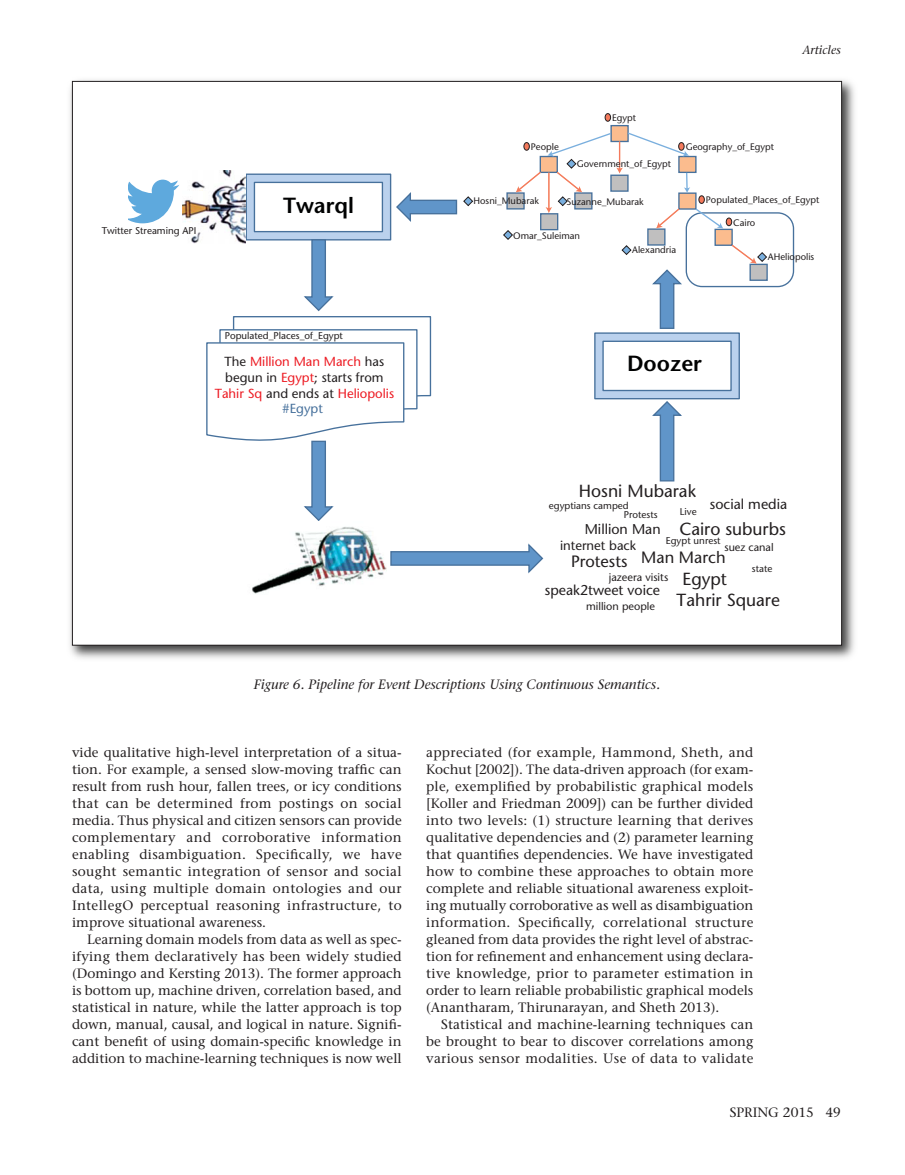
<style>
.page{position:relative;width:905px;height:1175px;background:#fff}
.page>*{position:absolute;margin:0;border:0;box-sizing:border-box;transform-origin:0 0}
.t1{font:600 21.9px "Stone Sans Std";color:#010202}
.t2{font:500 17.55px/21.3px "Stone Sans Std";color:#231f20}
.t3{font:500 16.35px "Stone Sans Std";color:#231f20}
.t4{font:500 14.25px "Stone Sans Std";color:#231f20}
.t5{font:500 13.5px/17px "Stone Serif Std";color:#231f20;text-align:justify}
.t6{font:italic 500 13.5px "Stone Serif Std";color:#231f20}
.t7{font:500 13.05px/15.8px "Stone Sans Std";color:#ed1c24;text-align:center}
.t8{font:500 13.05px "Stone Sans Std";color:#231f20}
.t9{font:italic 500 12px "Stone Serif Std";color:#231f20}
.t10{font:500 10.95px "Stone Sans Std";color:#231f20}
.t11{font:500 9.9px "Stone Sans Std";color:#231f20}
.t12{font:500 9.45px "Stone Sans Std";color:#231f20}
.s1{color:#231f20}
.s2{color:#47719c}
.s3{font-size:14.25px}
</style>
<div class="page">
<img style="left:70px;top:80px;width:785px;height:579px">
<div style="left:73px;top:82px;width:768px;height:563px;background:#fff"></div>
<svg style="left:390px;top:543px;width:154px;height:30px"></svg>
<img style="left:183px;top:171px;width:49px;height:72px">
<img style="left:252px;top:526px;width:135px;height:68px">
<svg style="left:128px;top:180px;width:51px;height:43px"></svg>
<div style="left:685px;top:212px;width:109px;height:75px;border:1px solid #47719c;border-radius:16px"></div>
<div style="left:611px;top:126px;width:17px;height:15px;background:#fbbc8e"></div>
<div style="left:610px;top:125px;width:18px;height:17px;border:1px solid #47719c"></div>
<svg style="left:606px;top:115px;width:3px;height:5px"></svg>
<div style="left:604px;top:113px;width:7px;height:9px;border:1px solid #231f20;border-radius:50%"></div>
<svg style="left:205px;top:174px;width:268px;height:347px"></svg>
<svg style="left:503px;top:131px;width:264px;height:351px"></svg>
<p class="t11" style="left:102px;top:227px;width:96px">Twitter Streaming API</p>
<h1 class="t1" style="left:283px;top:197px;width:72px">Twarql</h1>
<p class="t12" style="left:612px;top:114px;width:25px">Egypt</p>
<p class="t9" style="left:802px;top:45px;width:40px">Articles</p>
<p class="t12" style="left:531px;top:143px;width:29px">People</p>
<p class="t12" style="left:685px;top:143px;width:90px">Geography_of_Egypt</p>
<p class="t12" style="left:577px;top:160px;width:96px">Government_of_Egypt</p>
<p class="t12" style="left:706px;top:196px;width:115px">Populated_Places_of_Egypt</p>
<p class="t12" style="left:733px;top:219px;width:24px">Cairo</p>
<p class="t12" style="left:473px;top:197px;width:67px">Hosni_Mubarak</p>
<p class="t12" style="left:566px;top:198px;width:78px">Suzanne_Mubarak</p>
<p class="t12" style="left:513px;top:232px;width:69px">Omar_Suleiman</p>
<p class="t12" style="left:632px;top:246px;width:45px">Alexandria</p>
<p class="t12" style="left:767px;top:253px;width:48px">AHeliopolis</p>
<p class="t11" style="left:225px;top:332px;width:120px">Populated_Places_of_Egypt</p>
<p class="t7" style="left:215px;top:355px;width:181px"><span class="s1">The</span> Million Man March <span class="s1">has begun in</span> Egypt<span class="s1">; starts from<br></span>Tahir Sq <span class="s1">and ends at</span> Heliopolis <span class="s2">#Egypt</span></p>
<h1 class="t1" style="left:627px;top:354px;width:76px">Doozer</h1>
<p class="t2" style="left:579px;top:482px;width:119px">Hosni Mubarak</p>
<p class="t11" style="left:549px;top:501px;width:81px">egyptians camped</p>
<p class="t11" style="left:624px;top:510px;width:35px">Protests</p>
<p class="t11" style="left:680px;top:507px;width:18px">Live</p>
<p class="t4" style="left:709px;top:498px;width:79px">social media</p>
<p class="t2" style="left:584px;top:520px;width:203px"><span class="s3">Million Man</span> Cairo suburbs</p>
<p class="t11" style="left:666px;top:537px;width:56px">Egypt unrest</p>
<p class="t8" style="left:560px;top:540px;width:78px">internet back</p>
<p class="t10" style="left:724px;top:543px;width:51px">suez canal</p>
<p class="t10" style="left:609px;top:573px;width:61px">jazeera visits</p>
<p class="t3" style="left:571px;top:553px;width:156px">Protests Man March</p>
<p class="t11" style="left:752px;top:565px;width:22px">state</p>
<p class="t2" style="left:676px;top:570px;width:105px;text-indent:6px">Egypt<br>Tahrir Square</p>
<p class="t4" style="left:545px;top:585px;width:117px">speak2tweet voice</p>
<p class="t10" style="left:586px;top:601px;width:70px">million people</p>
<p class="t6" style="left:254px;top:679px;width:408px">Figure 6. Pipeline for Event Descriptions Using Continuous Semantics.</p>
<p class="t5" style="left:72px;top:745px;width:331px">vide qualitative high-level interpretation of a situa&shy;tion. For example, a sensed slow-moving traffic can result from rush hour, fallen trees, or icy conditions that can be determined from postings on social media. Thus physical and citizen sensors can provide complementary and corroborative information enabling disambiguation. Specifically, we have sought semantic integration of sensor and social data, using multiple domain ontologies and our IntellegO perceptual reasoning infrastructure, to improve situational awareness.</p>
<p class="t5" style="left:72px;top:932px;width:331px;text-indent:15px">Learning domain models from data as well as spec&shy;ifying them declaratively has been widely studied (Domingo and Kersting 2013). The former approach is bottom up, machine driven, correlation based, and statistical in nature, while the latter approach is top down, manual, causal, and logical in nature. Signifi&shy;cant benefit of using domain-specific knowledge in addition to machine-learning techniques is now well</p>
<p class="t5" style="left:426px;top:745px;width:329px">appreciated (for example, Hammond, Sheth, and Kochut [2002]). The data-driven approach (for exam&shy;ple, exemplified by probabilistic graphical models [Koller and Friedman 2009]) can be further divided into two levels: (1) structure learning that derives qualitative dependencies and (2) parameter learning that quantifies dependencies. We have investigated how to combine these approaches to obtain more complete and reliable situational awareness exploit&shy;ing mutually corroborative as well as disambiguation information. Specifically, correlational structure gleaned from data provides the right level of abstrac&shy;tion for refinement and enhancement using declara&shy;tive knowledge, prior to parameter estimation in order to learn reliable probabilistic graphical models (Anantharam, Thirunarayan, and Sheth 2013).</p>
<p class="t5" style="left:426px;top:1017px;width:329px;text-indent:15px">Statistical and machine-learning techniques can be brought to bear to discover correlations among various sensor modalities. Use of data to validate</p>
<p class="t5" style="left:729px;top:1105px;width:113px">SPRING 2015 49</p>
</div>
